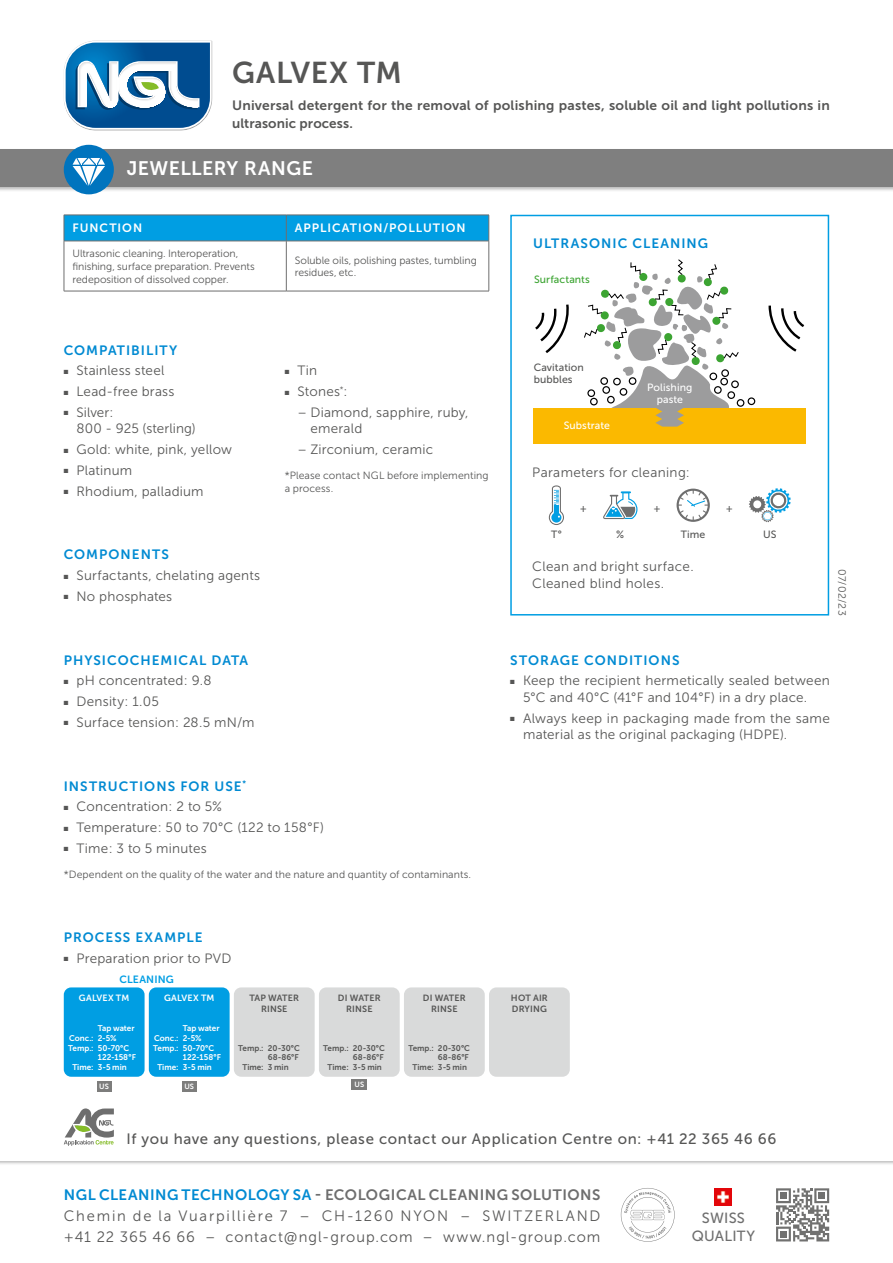
<style>
.page{position:relative;width:893px;height:1263px;background:#fff}
.page>*{position:absolute;margin:0;border:0;box-sizing:border-box;transform-origin:0 0}
.t1{font:30px "Museo Sans 700";letter-spacing:.025em;color:#565655}
.t2{font:19.5px "Museo Sans 700";letter-spacing:.025em;color:#fff}
.t3{font:15px/21px "Museo Sans 300";letter-spacing:.105em;color:#565655}
.t4{font:15px "Museo Sans 500";letter-spacing:.045em;color:#565655}
.t5{font:15px "Museo Sans 700";letter-spacing:.035em;color:#6e6e6e}
.t6{font:14.7px/17.7px "Museo Sans 500";letter-spacing:.015em;color:#6e6e6e;text-align:center}
.t7{font:13.5px/16.5px "Museo Sans 300";letter-spacing:.02em;color:#565655}
.t8{font:13.5px "Museo Sans 700";letter-spacing:.075em;color:#008ad2}
.t9{font:13.5px/18px "Museo Sans 700";letter-spacing:.015em;color:#565655}
.t10{font:12px "Museo Sans 700";letter-spacing:.08em;color:#fff}
.t11{font:10.5px/12.6px "Museo Sans 300";color:#565655}
.t12{font:10.5px/12.6px "Museo Sans 500";letter-spacing:.01em;color:#565655}
.t13{font:10.5px/12.6px "Museo Sans 500";letter-spacing:.005em;color:#fff;text-align:center}
.t14{font:10.5px "Museo Sans 500";letter-spacing:.01em;color:#3ca432}
.t15{font:10.5px "Museo Sans 700";letter-spacing:.015em;color:#009ee3}
.t16{font:9px/10.8px "Museo Sans 700";letter-spacing:.02em;color:#565655;text-align:center}
.t17{font:9px "Museo Sans 700";letter-spacing:.02em;color:#fff}
.t18{font:8.25px/9.9px "Museo Sans 700";color:#fff}
.t19{font:8.25px/9.9px "Museo Sans 700";color:#565655}
.t20{font:7.5px "Museo Sans 700";color:#fff}
.s1{color:#008ad2}
.s2{font-family:"Acumin Variable Concept"}
</style>
<div class="page">
<img style="left:92px;top:130px;width:93px;height:1px">
<svg style="left:64px;top:41px;width:148px;height:89px"></svg>
<svg style="left:64px;top:1108px;width:50px;height:38px"></svg>
<div style="left:0;top:148px;width:893px;height:45px;background:#000;opacity:.3"></div>
<div style="left:0;top:149px;width:893px;height:38px;background:#7f7f7f"></div>
<svg style="left:776px;top:1188px;width:53px;height:53px"></svg>
<img style="left:715px;top:1188px;width:17px;height:17px">
<svg style="left:621px;top:1188px;width:54px;height:54px"></svg>
<div style="left:64px;top:145px;width:50px;height:49px;background:#0074be;border-radius:50%"></div>
<svg style="left:73px;top:158px;width:32px;height:28px"></svg>
<hr style="left:64px;top:241px;width:222px;height:1px;background:#6e6e6e">
<hr style="left:64px;top:241px;width:1px;height:50px;background:#6e6e6e">
<hr style="left:286px;top:241px;width:203px;height:1px;background:#6e6e6e">
<hr style="left:286px;top:241px;width:1px;height:50px;background:#6e6e6e">
<hr style="left:489px;top:241px;width:1px;height:50px;background:#6e6e6e">
<hr style="left:64px;top:291px;width:222px;height:1px;background:#6e6e6e">
<hr style="left:286px;top:291px;width:203px;height:1px;background:#6e6e6e">
<svg style="left:64px;top:215px;width:426px;height:26px;background:#059bdd"></svg>
<div style="left:234px;top:987px;width:81px;height:90px;background:#d9dada;border-radius:7px"></div>
<div style="left:352px;top:1079px;width:15px;height:10px;background:#7d7d7c"></div>
<div style="left:319px;top:987px;width:81px;height:90px;background:#d9dada;border-radius:7px"></div>
<div style="left:404px;top:987px;width:81px;height:90px;background:#d9dada;border-radius:7px"></div>
<div style="left:64px;top:987px;width:81px;height:90px;background:#009ee3;border-radius:7px"></div>
<div style="left:97px;top:1081px;width:14px;height:10px;background:#7d7d7c"></div>
<div style="left:149px;top:987px;width:81px;height:90px;background:#009ee3;border-radius:7px"></div>
<div style="left:182px;top:1081px;width:14px;height:10px;background:#7d7d7c"></div>
<div style="left:489px;top:987px;width:81px;height:90px;background:#d9dada;border-radius:7px"></div>
<div style="left:510px;top:215px;width:319px;height:400px;border:2px solid #009ee3"></div>
<svg style="left:535px;top:304px;width:34px;height:49px"></svg>
<svg style="left:768px;top:305px;width:37px;height:47px"></svg>
<div style="left:748px;top:397px;width:7px;height:8px;border:1px solid #000;border-radius:50%"></div>
<div style="left:737px;top:399px;width:7px;height:8px;border:1px solid #000;border-radius:50%"></div>
<div style="left:533px;top:408px;width:273px;height:35px;background:#fbb900"></div>
<svg style="left:584px;top:259px;width:155px;height:168px"></svg>
<svg style="left:603px;top:491px;width:34px;height:28px"></svg>
<svg style="left:749px;top:488px;width:42px;height:34px"></svg>
<svg style="left:677px;top:489px;width:33px;height:33px"></svg>
<svg style="left:549px;top:485px;width:15px;height:40px"></svg>
<h1 class="t1" style="left:232px;top:56px;width:171px">GALVEX TM</h1>
<p class="t9" style="left:232px;top:96px;width:599px">Universal detergent for the removal of polishing pastes, soluble oil and light pollutions in ultrasonic process.</p>
<h2 class="t2" style="left:127px;top:158px;width:188px">JEWELLERY RANGE</h2>
<p class="t10" style="left:72px;top:222px;width:71px">FUNCTION</p>
<p class="t10" style="left:295px;top:222px;width:172px">APPLICATION/POLLUTION</p>
<p class="t11" style="left:72px;top:247px;width:184px">Ultrasonic cleaning. Interoperation, finishing, surface preparation. Prevents redeposition of dissolved copper.</p>
<p class="t11" style="left:295px;top:254px;width:184px">Soluble oils, polishing pastes, tumbling residues, etc.</p>
<p class="t8" style="left:533px;top:235px;width:177px">ULTRASONIC CLEANING</p>
<p class="t14" style="left:534px;top:273px;width:57px">Surfactants</p>
<p class="t8" style="left:64px;top:343px;width:115px">COMPATIBILITY</p>
<p class="t7" style="left:64px;top:362px;width:102px">■ Stainless steel</p>
<p class="t7" style="left:64px;top:383px;width:112px">■ Lead-free brass</p>
<p class="t7" style="left:77px;top:404px;width:121px;text-indent:-13px">■ Silver:<br>800 - 925 (sterling)</p>
<p class="t7" style="left:64px;top:441px;width:170px">■ Gold: white, pink, yellow</p>
<p class="t7" style="left:64px;top:462px;width:70px">■ Platinum</p>
<p class="t7" style="left:64px;top:483px;width:141px">■ Rhodium, palladium</p>
<p class="t8" style="left:64px;top:547px;width:107px">COMPONENTS</p>
<p class="t7" style="left:64px;top:567px;width:198px">■ Surfactants, chelating agents</p>
<p class="t7" style="left:64px;top:588px;width:110px">■ No phosphates</p>
<p class="t8" style="left:64px;top:652px;width:186px">PHYSICOCHEMICAL DATA</p>
<p class="t7" style="left:64px;top:672px;width:149px">■ pH concentrated : 9.8</p>
<p class="t7" style="left:64px;top:693px;width:97px">■ Density : 1.05</p>
<p class="t7" style="left:64px;top:714px;width:192px">■ Surface tension : 28.5 mN/m</p>
<p class="t7" style="left:285px;top:362px;width:34px">■ Tin</p>
<p class="t7" style="left:285px;top:383px;width:64px">■ Stones<sup>*</sup>:</p>
<p class="t7" style="left:310px;top:404px;width:160px;text-indent:-13px">– Diamond, sapphire, ruby, emerald</p>
<p class="t7" style="left:298px;top:441px;width:137px">– Zirconium, ceramic</p>
<p class="t11" style="left:285px;top:469px;width:205px">* Please contact NGL before implementing a process.</p>
<p class="t8" style="left:64px;top:778px;width:184px">INSTRUCTIONS FOR USE<sup>*</sup></p>
<p class="t7" style="left:64px;top:798px;width:160px">■ Concentration : 2 to 5%</p>
<p class="t7" style="left:64px;top:819px;width:262px">■ Temperature : 50 to 70°C (122 to 158°F)</p>
<p class="t7" style="left:64px;top:840px;width:144px">■ Time : 3 to 5 minutes</p>
<p class="t11" style="left:64px;top:868px;width:409px">*Dependent on the quality of the water and the nature and quantity of contaminants.</p>
<p class="t12" style="left:534px;top:361px;width:52px">Cavitation bubbles</p>
<p class="t13" style="left:647px;top:381px;width:47px">Polishing paste</p>
<p class="t13" style="left:564px;top:419px;width:48px">Substrate</p>
<p class="t7" style="left:532px;top:464px;width:159px">Parameters for cleaning:</p>
<p class="t12" style="left:580px;top:502px;width:9px">+</p>
<p class="t12" style="left:653px;top:502px;width:9px">+</p>
<p class="t12" style="left:726px;top:502px;width:9px">+</p>
<p class="t12" style="left:551px;top:528px;width:12px">T°</p>
<p class="t12" style="left:616px;top:528px;width:9px">%</p>
<p class="t12" style="left:681px;top:528px;width:26px">Time</p>
<p class="t12" style="left:763px;top:528px;width:15px">US</p>
<p class="t7" style="left:532px;top:559px;width:163px">Clean and bright surface.<br>Cleaned blind holes.</p>
<p class="t11" style="left:848px;top:569px;width:48px;rotate:90deg">07/02/23</p>
<p class="t8" style="left:510px;top:652px;width:171px">STORAGE CONDITIONS</p>
<p class="t7" style="left:523px;top:672px;width:308px;text-indent:-13px">■ Keep the recipient hermetically sealed between<br>5°C and 40°C (41°F and 104°F) in a dry place.</p>
<p class="t7" style="left:523px;top:710px;width:308px;text-indent:-13px">■ Always keep in packaging made from the same material as the original packaging (HDPE).</p>
<p class="t8" style="left:64px;top:930px;width:140px">PROCESS EXAMPLE</p>
<p class="t7" style="left:64px;top:950px;width:169px">■ Preparation prior to PVD</p>
<p class="t15" style="left:120px;top:974px;width:56px">CLEANING</p>
<p class="t17" style="left:79px;top:993px;width:52px">GALVEX TM</p>
<p class="t18" style="left:68px;top:1033px;width:27px">Conc. :<br>Temp. :</p>
<p class="t18" style="left:72px;top:1062px;width:23px">Time:</p>
<p class="t17" style="left:164px;top:993px;width:52px">GALVEX TM</p>
<p class="t16" style="left:511px;top:993px;width:38px;text-align:left">HOT AIR<br>DRYING</p>
<p class="t16" style="left:249px;top:993px;width:51px">TAP WATER<br>RINSE</p>
<p class="t19" style="left:238px;top:1043px;width:27px">Temp. :</p>
<p class="t19" style="left:242px;top:1062px;width:23px">Time:</p>
<p class="t16" style="left:338px;top:993px;width:44px">DI WATER<br>RINSE</p>
<p class="t19" style="left:323px;top:1043px;width:27px">Temp. :</p>
<p class="t19" style="left:327px;top:1062px;width:23px">Time:</p>
<p class="t16" style="left:423px;top:993px;width:44px">DI WATER<br>RINSE</p>
<p class="t19" style="left:408px;top:1043px;width:27px">Temp. :</p>
<p class="t19" style="left:413px;top:1062px;width:23px">Time:</p>
<p class="t18" style="left:98px;top:1023px;width:40px">Tap water<br>2-5%<br>50-70°C<br>122-158°F<br>3-5 min</p>
<p class="t20" style="left:99px;top:1082px;width:11px">US</p>
<p class="t18" style="left:183px;top:1023px;width:40px">Tap water<br>2-5%<br>50-70°C<br>122-158°F<br>3-5 min</p>
<p class="t20" style="left:184px;top:1082px;width:11px">US</p>
<p class="t18" style="left:153px;top:1033px;width:27px">Conc. :<br>Temp. :</p>
<p class="t18" style="left:157px;top:1062px;width:23px">Time:</p>
<p class="t19" style="left:268px;top:1043px;width:34px">20-30°C<br>68-86°F<br>3 min</p>
<p class="t19" style="left:353px;top:1043px;width:34px">20-30°C<br>68-86°F<br>3-5 min</p>
<p class="t19" style="left:438px;top:1043px;width:34px">20-30°C<br>68-86°F<br>3-5 min</p>
<p class="t20" style="left:354px;top:1080px;width:11px">US</p>
<p class="t4" style="left:126px;top:1131px;width:651px">If you have any questions, please contact our Application Centre on: +41 22 365 46 66</p>
<p class="t5" style="left:64px;top:1186px;width:538px"><span class="s1">NGL CLEANING TECHNOLOGY SA</span> - ECOLOGICAL CLEANING SOLUTIONS</p>
<p class="t3" style="left:64px;top:1205px;width:538px">Chemin de la Vuarpillière 7 – CH-1260 NYON – SWITZERLAND +41 22 365 46 66 – contact<span class="s2">@</span>ngl-group.com – www.ngl-group.com</p>
<p class="t6" style="left:692px;top:1209px;width:65px">SWISS<br>QUALITY</p>
</div>
